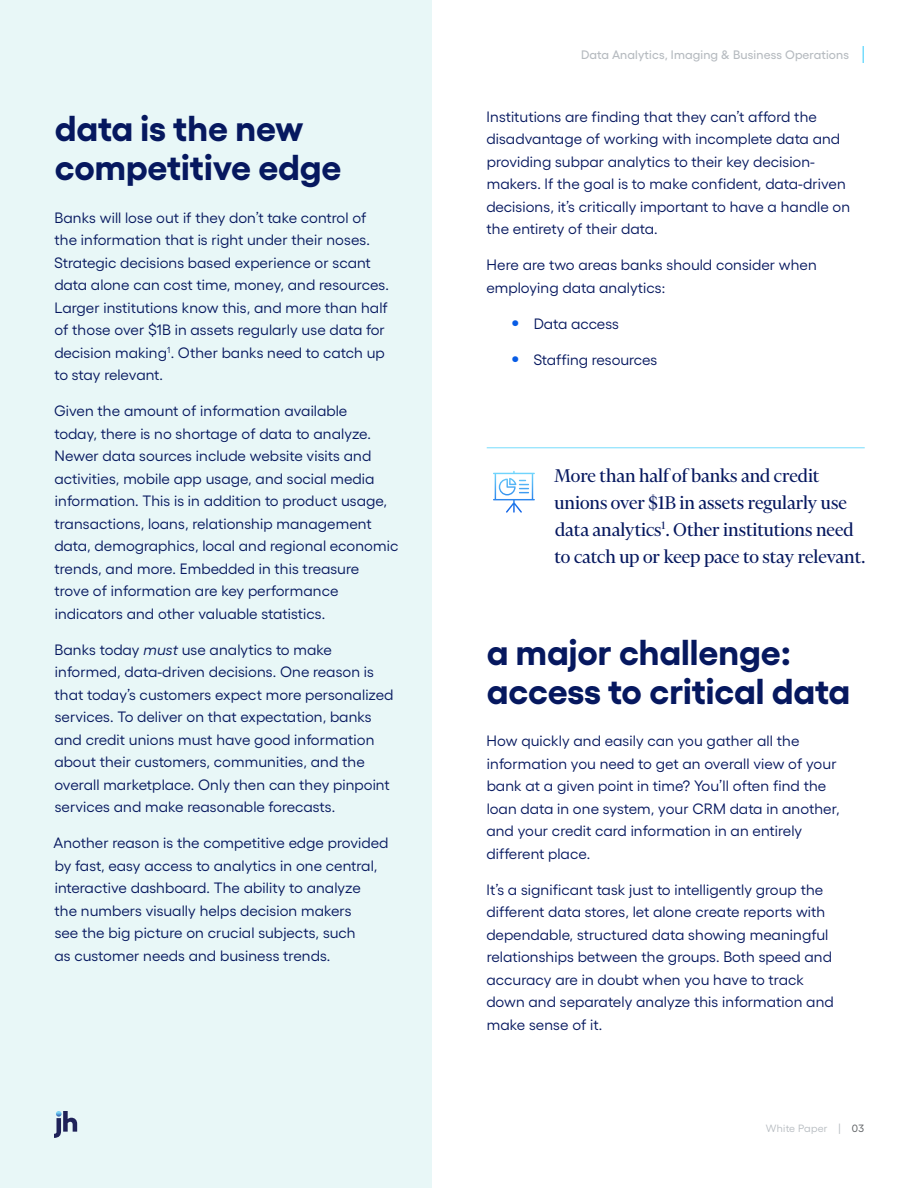
<style>
.page{position:relative;width:918px;height:1188px;background:#fff}
.page>*{position:absolute;margin:0;border:0;box-sizing:border-box;transform-origin:0 0}
.Paragraph_Heading{font:700 36px/39px "Gellix";color:#06185f}
.Callout_-_Rule_Above{font:21px/27px "Financier Display";color:#06185f}
.Body_Text{font:15px/22.5px "Gellix";letter-spacing:.005em;color:#06185f}
.t1{font:500 12.3px "Gellix";letter-spacing:.01em;color:#b6bbc0}
.t2{font:10.5px "Gellix";letter-spacing:.025em;color:#b6bbc0}
.s1{font-style:italic}
.s2{font-weight:800;font-size:19.5px;color:#085ce5}
.s3{color:#575a5d}
</style>
<div class="page">
<div style="left:0;top:0;width:432px;height:1188px;background:#e8f7f7"></div>
<svg style="left:862px;top:46px;width:2px;height:17px"></svg>
<svg style="left:54px;top:1111px;width:23px;height:27px"></svg>
<hr style="left:487px;top:447px;width:378px;height:1px;background:#76dcfd">
<svg style="left:493px;top:471px;width:42px;height:42px"></svg>
<p class="Paragraph_Heading" style="left:55px;top:105px;width:288px">data is the new competitive edge</p>
<p class="Body_Text" style="left:54px;top:205px;width:336px">Banks will lose out if they don’t take control of the information that is right under their noses.<br>Strategic decisions based experience or scant data alone can cost time, money, and resources.<br>Larger institutions know this, and more than half of those over $1B in assets regularly use data for decision making<sup>1</sup>. Other banks need to catch up to stay relevant.</p>
<p class="Body_Text" style="left:54px;top:398px;width:346px">Given the amount of information available<br>today, there is no shortage of data to analyze.<br>Newer data sources include website visits and activities, mobile app usage, and social media information. This is in addition to product usage, transactions, loans, relationship management data, demographics, local and regional economic trends, and more. Embedded in this treasure<br>trove of information are key performance indicators and other valuable statistics.</p>
<p class="Body_Text" style="left:54px;top:637px;width:341px">Banks today <span class="s1">must</span> use analytics to make informed, data-driven decisions. One reason is that today’s customers expect more personalized services. To deliver on that expectation, banks and credit unions must have good information about their customers, communities, and the overall marketplace. Only then can they pinpoint services and make reasonable forecasts.</p>
<p class="Body_Text" style="left:53px;top:830px;width:336px">Another reason is the competitive edge provided by fast, easy access to analytics in one central, interactive dashboard. The ability to analyze<br>the numbers visually helps decision makers<br>see the big picture on crucial subjects, such<br>as customer needs and business trends.</p>
<p class="t1" style="left:581px;top:45px;width:269px">Data Analytics, Imaging &amp; Business Operations</p>
<p class="Body_Text" style="left:486px;top:104px;width:365px">Institutions are finding that they can’t afford the disadvantage of working with incomplete data and providing subpar analytics to their key decision&shy;makers. If the goal is to make confident, data-driven decisions, it’s critically important to have a handle on the entirety of their data.</p>
<p class="Body_Text" style="left:486px;top:252px;width:332px">Here are two areas banks should consider when employing data analytics:</p>
<p class="Body_Text" style="left:512px;top:311px;width:109px"><span class="s2">•</span> Data access</p>
<p class="Body_Text" style="left:512px;top:347px;width:147px"><span class="s2">•</span> Staffing resources</p>
<p class="Callout_-_Rule_Above" style="left:554px;top:462px;width:313px">More than half of banks and credit unions over $1B in assets regularly use data analytics<sup>1</sup>. Other institutions need to catch up or keep pace to stay relevant.</p>
<p class="Paragraph_Heading" style="left:487px;top:629px;width:365px">a major challenge: access to critical data</p>
<p class="Body_Text" style="left:486px;top:728px;width:355px">How quickly and easily can you gather all the information you need to get an overall view of your bank at a given point in time? You’ll often find the loan data in one system, your CRM data in another, and your credit card information in an entirely different place.</p>
<p class="Body_Text" style="left:486px;top:877px;width:349px">It’s a significant task just to intelligently group the different data stores, let alone create reports with dependable, structured data showing meaningful relationships between the groups. Both speed and accuracy are in doubt when you have to track down and separately analyze this information and make sense of it.</p>
<p class="t2" style="left:766px;top:1120px;width:100px">White Paper | <span class="s3">03</span></p>
</div>
